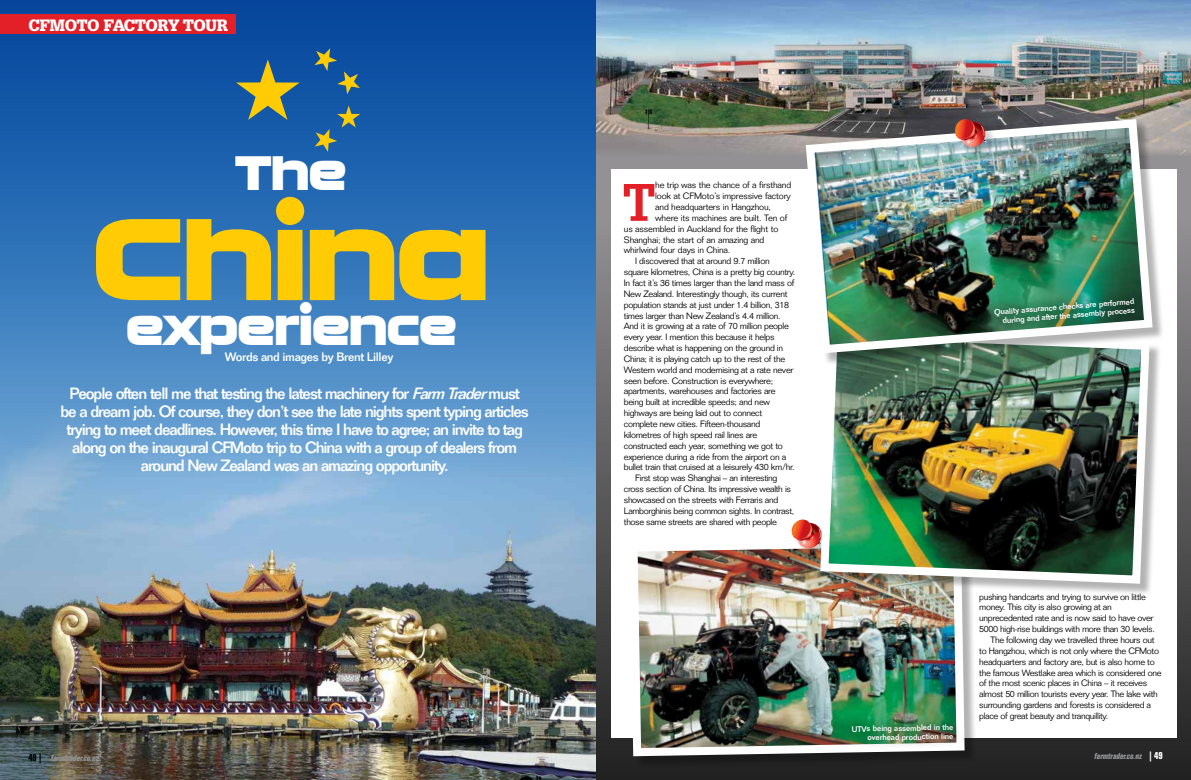
<style>
.page{position:relative;width:1191px;height:780px;background:#fff}
.page>*{position:absolute;margin:0;border:0;box-sizing:border-box;transform-origin:0 0}
.t1{font:108px "Moki Base";letter-spacing:-.02em;color:#ffcb05}
.t2{font:700 51.4px "Glypha";color:#e31f27}
.t3{font:45px "Moki Base";letter-spacing:-.02em;color:#fff}
.t4{font:500 16px/18px "Folio";letter-spacing:-.07em;color:#fff;text-align:center}
.t5{font:900 16px "Glypha";letter-spacing:-.02em;color:#fff}
.t6{font:500 12px "Folio";letter-spacing:-.03em;color:#fff}
.t7{font:300 9px "Folio";letter-spacing:-.035em;color:#000}
.t8{font:italic 700 condensed 8.5px "Folio";color:#939598}
.t9{font:500 8px/9px "Folio";color:#fff;text-align:right}
.s1{font-style:italic}
.s2{font-style:normal;font-size:10px;color:#000}
.s3{font-style:normal;font-size:10px;color:#fff}
</style>
<div class="page">
<img style="left:595px;top:0;width:596px;height:156px">
<div style="left:595px;top:220px;width:596px;height:560px;background:linear-gradient(to bottom,#929092,#222122)"></div>
<img style="left:0;top:476px;width:595px;height:304px">
<svg style="left:0;top:0;width:595px;height:476px;background:#3475b8"></svg>
<svg style="left:236px;top:59px;width:64px;height:61px;background:#5d7a71"></svg>
<svg style="left:315px;top:105px;width:45px;height:47px;background:#3b6c8f"></svg>
<svg style="left:314px;top:48px;width:46px;height:46px;background:#336389"></svg>
<div style="left:611px;top:169px;width:565px;height:568px;background:#fff"></div>
<div style="left:631px;top:539px;width:345px;height:229px;background:#000;opacity:.3"></div>
<img style="left:625px;top:539px;width:343px;height:221px">
<div style="left:793px;top:521px;width:41px;height:39px;background:#000;opacity:.2"></div>
<svg style="left:790px;top:519px;width:26px;height:31px"></svg>
<div style="left:822px;top:331px;width:339px;height:265px;background:#000;opacity:.3"></div>
<img style="left:816px;top:365px;width:337px;height:223px">
<div style="left:807px;top:121px;width:357px;height:244px;background:#000;opacity:.3"></div>
<img style="left:801px;top:115px;width:355px;height:242px">
<div style="left:956px;top:121px;width:43px;height:38px;background:#000;opacity:.2"></div>
<svg style="left:953px;top:119px;width:35px;height:30px"></svg>
<div style="left:985px;top:290px;width:158px;height:42px;background:#000;opacity:.5"></div>
<div style="left:843px;top:715px;width:118px;height:34px;background:#000;opacity:.5"></div>
<div style="left:0;top:15px;width:236px;height:19px;background:#e31f27"></div>
<h3 class="t5" style="left:28px;top:15px;width:201px">CFMOTO FACTORY TOUR</h3>
<h3 class="t3" style="left:235px;top:147px;width:113px">The</h3>
<h1 class="t1" style="left:92px;top:197px;width:399px">China</h1>
<h3 class="t3" style="left:126px;top:302px;width:332px">experience</h3>
<h3 class="t6" style="left:225px;top:349px;width:170px">Words and images by Brent Lilley</h3>
<p class="t4" style="left:61px;top:384px;width:470px">People often tell me that testing the latest machinery for <span class="s1">Farm Trader</span>must be a dream job. Of course, they don’t see the late nights spent typing articles trying to meet deadlines. However, this time I have to agree; an invite to tag along on the inaugural CFMoto trip to China with a group of dealers from around New Zealand was an amazing opportunity.</p>
<h2 class="t2" style="left:622px;top:171px;width:36px">T</h2>
<p class="t7" style="left:655px;top:180px;width:137px">he trip was the chance of a firsthand</p>
<p class="t7" style="left:655px;top:190px;width:137px">look at CFMoto’s impressive factory</p>
<p class="t7" style="left:655px;top:201px;width:117px">and headquarters in Hangzhou,</p>
<p class="t7" style="left:655px;top:212px;width:134px">where its machines are built. Ten of</p>
<p class="t7" style="left:624px;top:223px;width:156px">us assembled in Auckland for the flight to</p>
<p class="t7" style="left:624px;top:234px;width:142px">Shanghai; the start of an amazing and</p>
<p class="t7" style="left:624px;top:245px;width:108px">whirlwind four days in China.</p>
<p class="t7" style="left:635px;top:256px;width:136px">I discovered that at around 9.7 million</p>
<p class="t7" style="left:624px;top:266px;width:173px">square kilometres, China is a pretty big country.</p>
<p class="t7" style="left:624px;top:277px;width:172px">In fact it’s 36 times larger than the land mass of</p>
<p class="t7" style="left:624px;top:288px;width:165px">New Zealand. Interestingly though, its current</p>
<p class="t7" style="left:624px;top:299px;width:167px">population stands at just under 1.4 billion, 318</p>
<p class="t7" style="left:624px;top:310px;width:158px">times larger than New Zealand’s 4.4 million.</p>
<p class="t7" style="left:624px;top:321px;width:166px">And it is growing at a rate of 70 million people</p>
<p class="t7" style="left:624px;top:331px;width:152px">every year. I mention this because it helps</p>
<p class="t7" style="left:624px;top:342px;width:161px">describe what is happening on the ground in</p>
<p class="t7" style="left:624px;top:353px;width:163px">China; it is playing catch up to the rest of the</p>
<p class="t7" style="left:624px;top:364px;width:171px">Western world and modernising at a rate never</p>
<p class="t7" style="left:624px;top:375px;width:151px">seen before. Construction is everywhere;</p>
<p class="t7" style="left:624px;top:386px;width:153px">apartments, warehouses and factories are</p>
<p class="t7" style="left:624px;top:397px;width:148px">being built at incredible speeds; and new</p>
<p class="t7" style="left:624px;top:407px;width:140px">highways are being laid out to connect</p>
<p class="t7" style="left:624px;top:418px;width:138px">complete new cities. Fifteen-thousand</p>
<p class="t7" style="left:624px;top:429px;width:135px">kilometres of high speed rail lines are</p>
<p class="t7" style="left:624px;top:440px;width:160px">constructed each year, something we got to</p>
<p class="t7" style="left:624px;top:451px;width:164px">experience during a ride from the airport on a</p>
<p class="t7" style="left:624px;top:462px;width:172px">bullet train that cruised at a leisurely 430 km/hr.</p>
<p class="t7" style="left:635px;top:472px;width:144px">First stop was Shanghai – an interesting</p>
<p class="t7" style="left:624px;top:483px;width:169px">cross section of China. Its impressive wealth is</p>
<p class="t7" style="left:624px;top:494px;width:156px">showcased on the streets with Ferraris and</p>
<p class="t7" style="left:624px;top:505px;width:172px">Lamborghinis being common sights. In contrast,</p>
<p class="t7" style="left:624px;top:516px;width:154px">those same streets are shared with people</p>
<p class="t9" style="left:993px;top:308px;width:142px;rotate:-5deg">Quality assurance checks are performed during and after the assembly process</p>
<p class="t9" style="left:851px;top:724px;width:103px;rotate:-1deg">UTVs being assembled in the overhead production line</p>
<p class="t7" style="left:979px;top:591px;width:168px">pushing handcarts and trying to survive on little</p>
<p class="t7" style="left:979px;top:601px;width:134px">money. This city is also growing at an</p>
<p class="t7" style="left:979px;top:612px;width:176px">unprecedented rate and is now said to have over</p>
<p class="t7" style="left:979px;top:623px;width:177px">5000 high-rise buildings with more than 30 levels.</p>
<p class="t7" style="left:990px;top:634px;width:165px">The following day we travelled three hours out</p>
<p class="t7" style="left:979px;top:645px;width:181px">to Hangzhou, which is not only where the CFMoto</p>
<p class="t7" style="left:979px;top:656px;width:177px">headquarters and factory are, but is also home to</p>
<p class="t7" style="left:979px;top:667px;width:184px">the famous Westlake area which is considered one</p>
<p class="t7" style="left:979px;top:677px;width:169px">of the most scenic places in China – it receives</p>
<p class="t7" style="left:979px;top:688px;width:180px">almost 50 million tourists every year. The lake with</p>
<p class="t7" style="left:979px;top:699px;width:173px">surrounding gardens and forests is considered a</p>
<p class="t7" style="left:979px;top:710px;width:131px">place of great beauty and tranquillity.</p>
<p class="t8" style="left:28px;top:753px;width:73px"><span class="s2">4 8 |</span> farmtrader.co.nz</p>
<p class="t8" style="left:1094px;top:751px;width:70px">farmtrader.co.nz <span class="s3">| 4 9</span></p>
</div>
